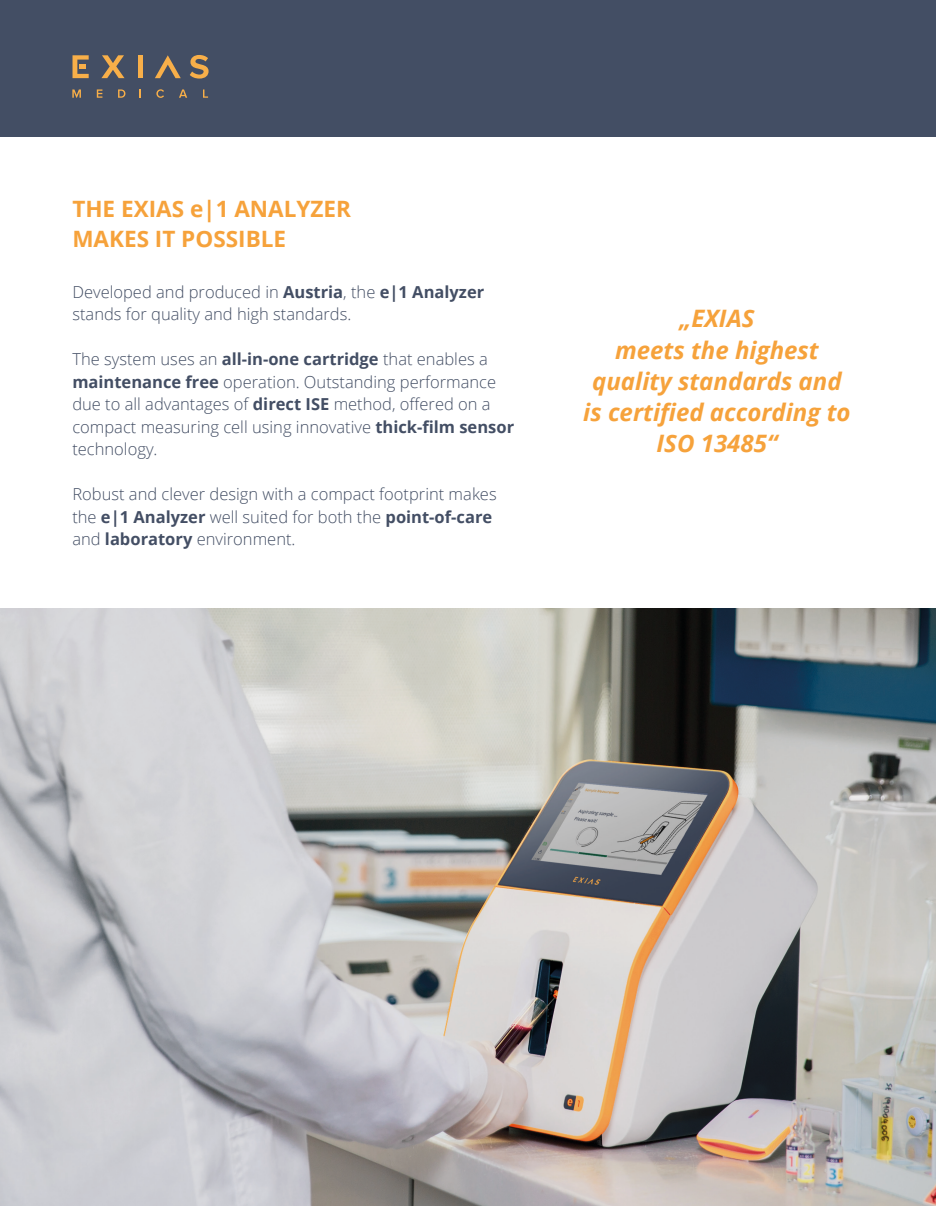
<style>
.page{position:relative;width:936px;height:1206px;background:#fff}
.page>*{position:absolute;margin:0;border:0;box-sizing:border-box;transform-origin:0 0}
.t1{font:italic 700 24px/31.2px "Open Sans";color:#f6a23b;text-align:center}
.t2{font:700 22.5px "Open Sans";color:#f6a23b}
.t3{font:300 16.5px/22.5px "Open Sans";color:#434e64}
.s1{font-weight:700}
</style>
<div class="page">
<div style="left:0;top:0;width:935px;height:136px;background:#434e64"></div>
<svg style="left:72px;top:89px;width:9px;height:9px"></svg>
<svg style="left:97px;top:89px;width:5px;height:9px"></svg>
<svg style="left:118px;top:89px;width:7px;height:9px"></svg>
<svg style="left:139px;top:89px;width:2px;height:9px"></svg>
<svg style="left:156px;top:89px;width:8px;height:9px"></svg>
<svg style="left:179px;top:89px;width:8px;height:9px"></svg>
<svg style="left:203px;top:89px;width:5px;height:9px"></svg>
<svg style="left:101px;top:55px;width:23px;height:23px"></svg>
<div style="left:138px;top:55px;width:5px;height:23px;background:#f8af49"></div>
<svg style="left:190px;top:55px;width:18px;height:23px"></svg>
<svg style="left:155px;top:55px;width:26px;height:23px"></svg>
<svg style="left:72px;top:55px;width:17px;height:23px"></svg>
<img style="left:0;top:608px;width:935px;height:597px">
<p class="t2" style="left:72px;top:193px;width:280px">THE EXIAS e|1 ANALYZER</p>
<p class="t2" style="left:72px;top:222px;width:215px">MAKES IT POSSIBLE</p>
<p class="t3" style="left:72px;top:280px;width:413px">Developed and produced in <span class="s1">Austria</span>, the <span class="s1">e|1 Analyzer </span>stands for quality and high standards.</p>
<p class="t3" style="left:72px;top:347px;width:443px">The system uses an <span class="s1">all-in-one cartridge</span> that enables a <span class="s1">maintenance free</span> operation. Outstanding performance due to all advantages of <span class="s1">direct ISE</span> method, offered on a compact measuring cell using innovative <span class="s1">thick-film sensor </span>technology.</p>
<p class="t3" style="left:72px;top:482px;width:425px">Robust and clever design with a compact footprint makes the <span class="s1">e|1 Analyzer</span> well suited for both the <span class="s1">point-of-care </span>and <span class="s1">laboratory</span> environment.</p>
<p class="t1" style="left:679px;top:302px;width:76px">„EXIAS</p>
<p class="t1" style="left:592px;top:333px;width:251px">meets the highest quality standards and</p>
<p class="t1" style="left:583px;top:396px;width:269px">is certified according to<br>ISO 13485“</p>
</div>
